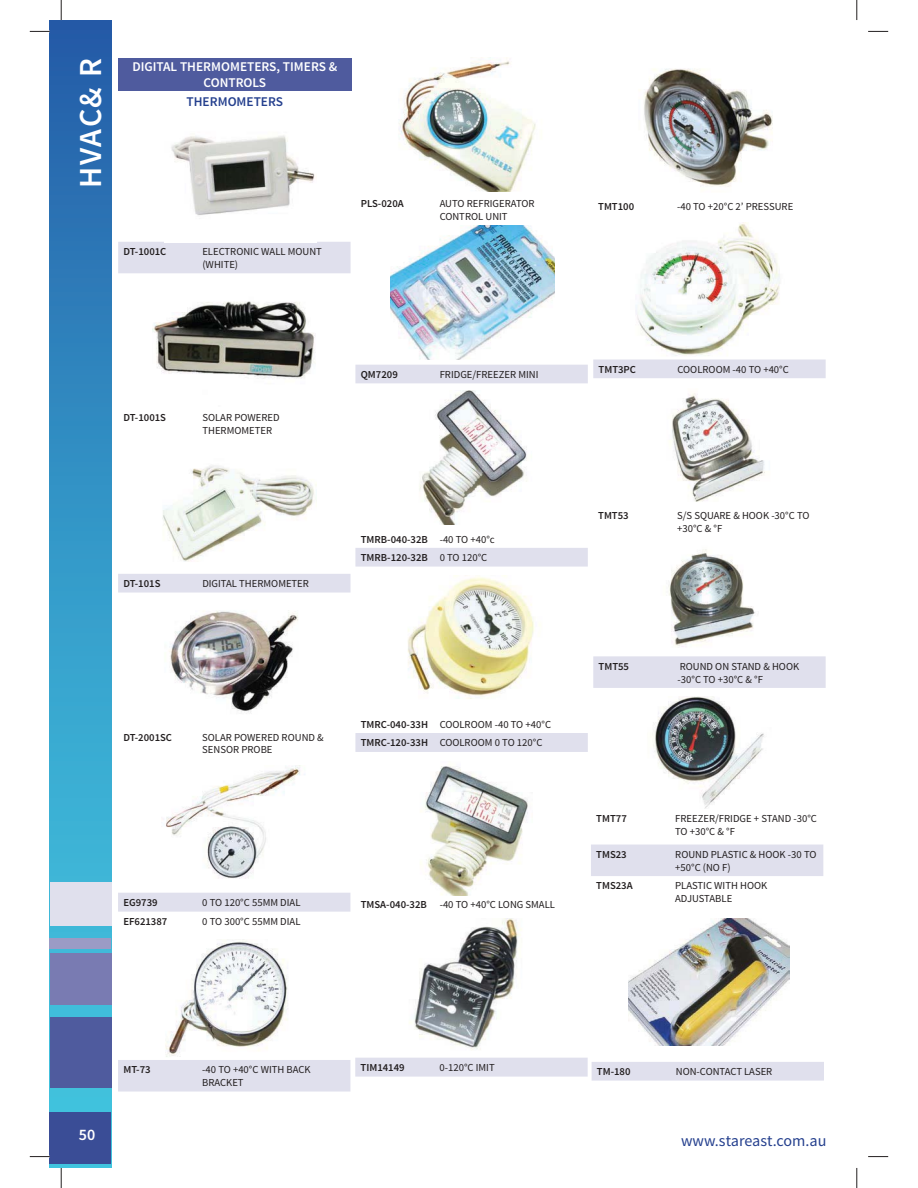
<style>
.page{position:relative;width:918px;height:1188px;background:#fff}
.page>*{position:absolute;margin:0;border:0;box-sizing:border-box;transform-origin:0 0}
.t1{font:600 32.1px "Source Sans Pro";color:#fff}
.t2{font:16.05px "Source Sans Pro";color:#25408e}
.t3{font:600 16.05px "Source Sans Pro";color:#fff}
.t4{font:600 13.35px/16px "Source Sans Pro";color:#fff;text-align:center}
.t5{font:600 13.35px "Source Sans Pro";color:#25408e}
.t6{font:10.65px/12.9px "Source Sans Pro";color:#231f20}
.t7{font:600 10.65px/18.8px "Source Sans Pro";color:#231f20}
.s1{font-weight:400}
.s2{font-weight:600}
</style>
<div class="page">
<svg style="left:50px;top:20px;width:62px;height:1148px;background:#328fc2"></svg>
<div style="left:50px;top:1017px;width:62px;height:70px;background:#4f5b9e"></div>
<div style="left:50px;top:954px;width:62px;height:51px;background:#797bb2"></div>
<div style="left:50px;top:882px;width:62px;height:43px;background:#e0e0ed"></div>
<div style="left:50px;top:939px;width:61px;height:10px;background:#9b9bc5"></div>
<div style="left:50px;top:1112px;width:61px;height:51px;background:#3a4d96"></div>
<img style="left:169px;top:611px;width:129px;height:102px">
<img style="left:166px;top:766px;width:139px;height:113px">
<img style="left:165px;top:940px;width:123px;height:117px">
<img style="left:399px;top:58px;width:137px;height:134px">
<img style="left:390px;top:226px;width:164px;height:133px">
<img style="left:419px;top:391px;width:108px;height:134px">
<img style="left:408px;top:576px;width:132px;height:123px">
<img style="left:420px;top:766px;width:108px;height:130px">
<img style="left:409px;top:919px;width:113px;height:131px">
<img style="left:644px;top:68px;width:129px;height:119px">
<img style="left:153px;top:301px;width:162px;height:78px">
<img style="left:162px;top:465px;width:155px;height:97px">
<div style="left:118px;top:58px;width:234px;height:32px;background:#4f5b9e"></div>
<div style="left:118px;top:242px;width:233px;height:31px;background:#e0e0ed"></div>
<div style="left:118px;top:574px;width:232px;height:19px;background:#e0e0ed"></div>
<div style="left:118px;top:893px;width:232px;height:19px;background:#e0e0ed"></div>
<div style="left:355px;top:548px;width:233px;height:19px;background:#e0e0ed"></div>
<div style="left:355px;top:733px;width:233px;height:19px;background:#e0e0ed"></div>
<img style="left:635px;top:223px;width:145px;height:133px">
<svg style="left:355px;top:359px;width:471px;height:24px"></svg>
<img style="left:670px;top:393px;width:95px;height:109px">
<img style="left:668px;top:549px;width:87px;height:98px">
<div style="left:593px;top:656px;width:233px;height:32px;background:#e0e0ed"></div>
<img style="left:652px;top:697px;width:112px;height:111px">
<div style="left:591px;top:845px;width:232px;height:31px;background:#e0e0ed"></div>
<img style="left:165px;top:135px;width:152px;height:108px">
<img style="left:628px;top:918px;width:161px;height:127px">
<svg style="left:118px;top:1058px;width:706px;height:34px"></svg>
<svg style="left:30px;top:31px;width:20px;height:1px"></svg>
<svg style="left:868px;top:31px;width:20px;height:1px"></svg>
<svg style="left:30px;top:1156px;width:20px;height:1px"></svg>
<svg style="left:868px;top:1156px;width:20px;height:1px"></svg>
<svg style="left:61px;top:0;width:1px;height:20px"></svg>
<svg style="left:61px;top:1168px;width:1px;height:20px"></svg>
<svg style="left:857px;top:0;width:1px;height:20px"></svg>
<svg style="left:857px;top:1168px;width:1px;height:20px"></svg>
<h1 class="t1" style="left:78px;top:188px;width:131px;rotate:-90deg">HVAC&amp; R</h1>
<p class="t4" style="left:132px;top:60px;width:206px">DIGITAL THERMOMETERS, TIMERS &amp;<br>CONTROLS</p>
<p class="t5" style="left:187px;top:96px;width:98px">THERMOMETERS</p>
<p class="t7" style="left:124px;top:243px;width:44px">DT-1001C</p>
<p class="t6" style="left:202px;top:246px;width:121px">ELECTRONIC WALL MOUNT (WHITE)</p>
<p class="t7" style="left:361px;top:195px;width:44px">PLS-020A</p>
<p class="t6" style="left:440px;top:198px;width:97px">AUTO REFRIGERATOR<br>CONTROL UNIT</p>
<p class="t7" style="left:124px;top:409px;width:44px">DT-1001S</p>
<p class="t6" style="left:202px;top:412px;width:79px">SOLAR POWERED<br>THERMOMETER</p>
<p class="t7" style="left:361px;top:366px;width:39px">QM7209</p>
<p class="t6" style="left:440px;top:369px;width:100px">FRIDGE/FREEZER MINI</p>
<p class="t7" style="left:123px;top:575px;width:39px">DT-101S</p>
<p class="t6" style="left:202px;top:578px;width:108px">DIGITAL THERMOMETER</p>
<p class="t7" style="left:361px;top:531px;width:135px">TMRB-040-32B <span class="s1">-40 TO +40°c<br></span>TMRB-120-32B <span class="s1">0 TO 120°C</span></p>
<p class="t7" style="left:123px;top:729px;width:50px">DT-2001SC</p>
<p class="t6" style="left:202px;top:732px;width:123px">SOLAR POWERED ROUND &amp;<br>SENSOR PROBE</p>
<p class="t6" style="left:361px;top:716px;width:192px;line-height:18.8px"><span class="s2">TMRC-040-33H</span> COOLROOM -40 TO +40°C<br><span class="s2">TMRC-120-33H</span> COOLROOM 0 TO 120°C</p>
<p class="t7" style="left:123px;top:894px;width:36px">EG9739</p>
<p class="t6" style="left:202px;top:897px;width:100px">0 TO 120°C 55MM DIAL</p>
<p class="t7" style="left:123px;top:913px;width:46px">EF621387</p>
<p class="t6" style="left:202px;top:916px;width:100px">0 TO 300°C 55MM DIAL</p>
<p class="t6" style="left:361px;top:899px;width:196px"><span class="s2">TMSA-040-32B</span> -40 TO +40°C LONG SMALL</p>
<p class="t7" style="left:598px;top:198px;width:37px">TMT100</p>
<p class="t6" style="left:677px;top:201px;width:118px">-40 TO +20°C 2’ PRESSURE</p>
<p class="t7" style="left:599px;top:361px;width:39px">TMT3PC</p>
<p class="t6" style="left:678px;top:364px;width:113px">COOLROOM -40 TO +40°C</p>
<p class="t7" style="left:598px;top:507px;width:32px">TMT53</p>
<p class="t6" style="left:677px;top:510px;width:134px">S/S SQUARE &amp; HOOK -30°C TO +30°C &amp; °F</p>
<p class="t7" style="left:599px;top:658px;width:32px">TMT55</p>
<p class="t6" style="left:678px;top:661px;width:123px">ROUND ON STAND &amp; HOOK -30°C TO +30°C &amp; °F</p>
<p class="t7" style="left:596px;top:810px;width:32px">TMT77</p>
<p class="t6" style="left:675px;top:813px;width:143px">FREEZER/FRIDGE + STAND -30°C<br>TO +30°C &amp; °F</p>
<p class="t7" style="left:596px;top:846px;width:32px">TMS23</p>
<p class="t6" style="left:675px;top:849px;width:143px">ROUND PLASTIC &amp; HOOK -30 TO +50°C (NO F)</p>
<p class="t7" style="left:596px;top:877px;width:38px">TMS23A</p>
<p class="t6" style="left:675px;top:880px;width:94px">PLASTIC WITH HOOK<br>ADJUSTABLE</p>
<h2 class="t3" style="left:79px;top:1128px;width:18px">50</h2>
<p class="t7" style="left:123px;top:1061px;width:29px">MT-73</p>
<p class="t6" style="left:202px;top:1064px;width:110px">-40 TO +40°C WITH BACK<br>BRACKET</p>
<p class="t7" style="left:361px;top:1059px;width:46px">TIM14149</p>
<p class="t6" style="left:440px;top:1062px;width:57px">0-120°C IMIT</p>
<p class="t7" style="left:597px;top:1063px;width:35px">TM-180</p>
<p class="t6" style="left:676px;top:1066px;width:98px">NON-CONTACT LASER</p>
<h2 class="t2" style="left:681px;top:1134px;width:147px">www.stareast.com.au</h2>
</div>
